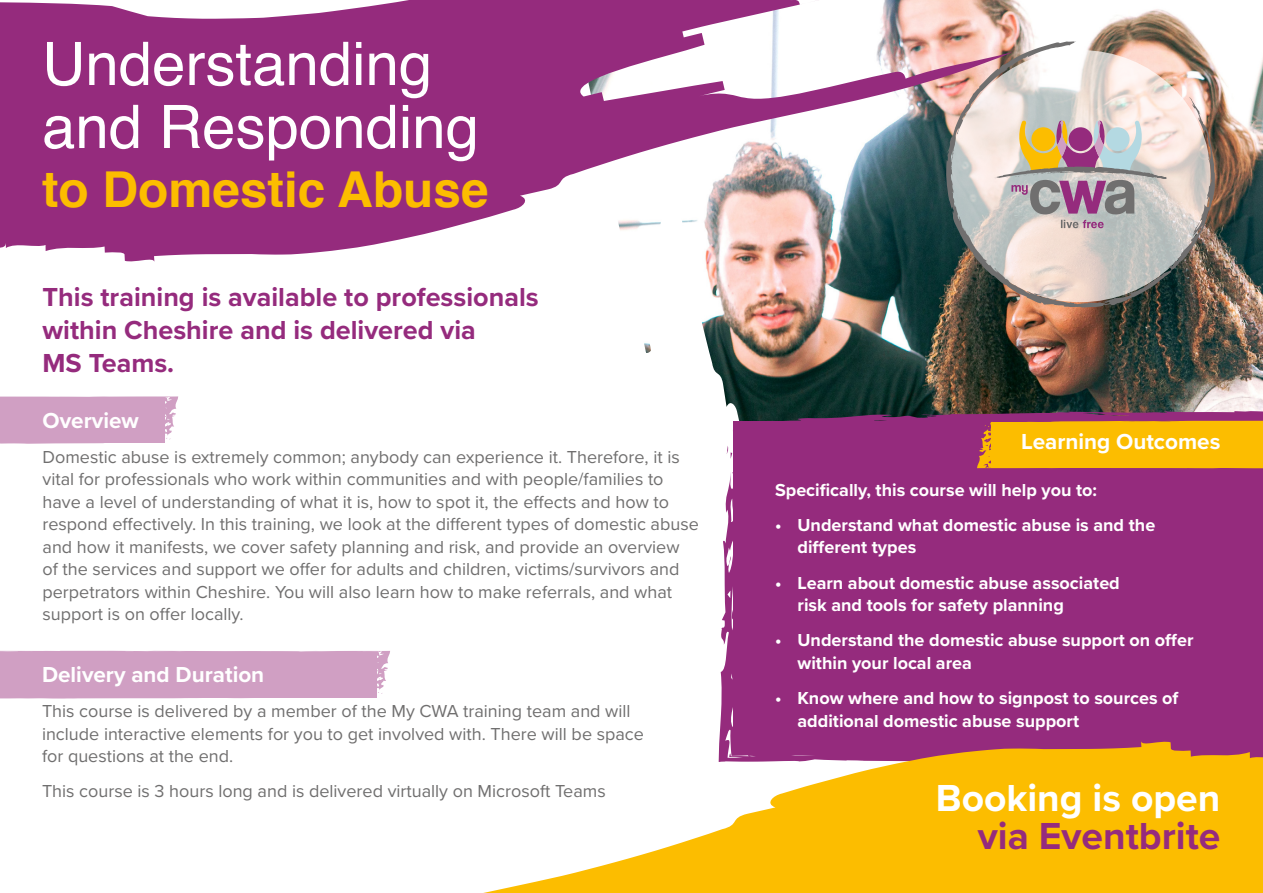
<style>
.page{position:relative;width:1263px;height:893px;background:#fff}
.page>*{position:absolute;margin:0;border:0;box-sizing:border-box;transform-origin:0 0}
.t1{font:60px "Helvetica";color:#fff}
.t2{font:700 49.5px "Helvetica";color:#fcbd00}
.t3{font:700 39px "Proxima Nova";color:#fff}
.t4{font:700 39px "Proxima Nova";color:#952b7d}
.t5{font:700 27px/33px "Proxima Nova";color:#952b7d}
.t6{font:700 22.5px "Proxima Nova";color:#fff}
.t7{font:18px/22.5px "Proxima Nova";color:#706f6f}
.t8{font:700 18px/22.5px "Proxima Nova";color:#fff}
</style>
<div class="page">
<svg style="left:0;top:396px;width:178px;height:48px;background:#d2a4c6"></svg>
<img style="left:761px;top:0;width:502px;height:410px">
<svg style="left:644px;top:263px;width:117px;height:147px"></svg>
<div style="left:719px;top:410px;width:544px;height:330px;background:#952b7d"></div>
<svg style="left:735px;top:484px;width:8px;height:30px"></svg>
<svg style="left:735px;top:565px;width:6px;height:21px"></svg>
<svg style="left:731px;top:599px;width:5px;height:21px"></svg>
<svg style="left:0;top:0;width:1013px;height:263px;fill:#952b7d"></svg>
<svg style="left:483px;top:740px;width:780px;height:153px;fill:#fcbd00"></svg>
<img style="left:946px;top:41px;width:269px;height:266px">
<svg style="left:1061px;top:220px;width:43px;height:8px"></svg>
<svg style="left:994px;top:121px;width:172px;height:93px;background:#c2aea9"></svg>
<svg style="left:977px;top:420px;width:286px;height:49px;background:#f4b208"></svg>
<div style="left:0;top:651px;width:390px;height:48px;background:#d09fc3"></div>
<p class="t1" style="left:42px;top:18px;width:392px">Understanding</p>
<p class="t1" style="left:42px;top:81px;width:438px">and Responding</p>
<p class="t2" style="left:42px;top:149px;width:448px">to Domestic Abuse</p>
<p class="t5" style="left:43px;top:280px;width:498px">This training is available to professionals within Cheshire and is delivered via</p>
<p class="t5" style="left:43px;top:346px;width:133px">MS Teams.</p>
<p class="t6" style="left:43px;top:403px;width:98px">Overview</p>
<p class="t7" style="left:43px;top:445px;width:658px">Domestic abuse is extremely common; anybody can experience it. Therefore, it is vital for professionals who work within communities and with people/families to have a level of understanding of what it is, how to spot it, the effects and how to respond effectively. In this training, we look at the different types of domestic abuse and how it manifests, we cover safety planning and risk, and provide an overview of the services and support we offer for adults and children, victims/survivors and perpetrators within Cheshire. You will also learn how to make referrals, and what support is on offer locally.</p>
<p class="t6" style="left:42px;top:658px;width:224px">Delivery and Duration</p>
<p class="t7" style="left:42px;top:699px;width:603px">This course is delivered by a member of the My CWA training team and will include interactive elements for you to get involved with. There will be space for questions at the end.</p>
<p class="t7" style="left:42px;top:779px;width:565px">This course is 3 hours long and is delivered virtually on Microsoft Teams</p>
<p class="t6" style="left:1021px;top:425px;width:201px">Learning Outcomes</p>
<p class="t8" style="left:775px;top:478px;width:323px">Specifically, this course will help you to:</p>
<p class="t8" style="left:775px;top:513px;width:382px">• Understand what domestic abuse is and the</p>
<p class="t8" style="left:797px;top:536px;width:120px">different types</p>
<p class="t8" style="left:797px;top:571px;width:324px;text-indent:-22px">• Learn about domestic abuse associated risk and tools for safety planning</p>
<p class="t8" style="left:797px;top:629px;width:397px;text-indent:-22px">• Understand the domestic abuse support on offer within your local area</p>
<p class="t8" style="left:797px;top:686px;width:382px;text-indent:-22px">• Know where and how to signpost to sources of additional domestic abuse support</p>
<p class="t3" style="left:936px;top:769px;width:286px">Booking is open</p>
<p class="t4" style="left:978px;top:807px;width:244px">via Eventbrite</p>
</div>
